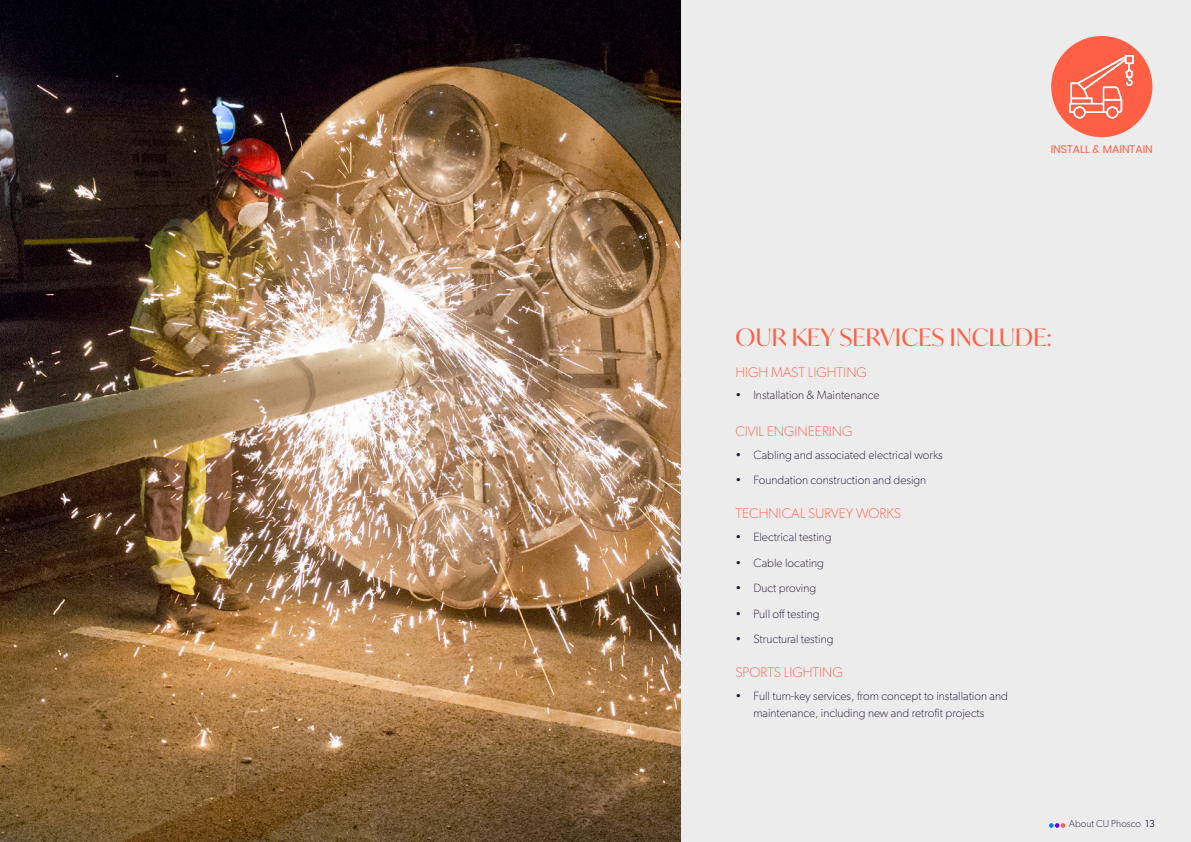
<style>
.page{position:relative;width:1191px;height:842px;background:#fff}
.page>*{position:absolute;margin:0;border:0;box-sizing:border-box;transform-origin:0 0}
.t1{font:24px "Ivy Mode";letter-spacing:.01em;color:#ff6045}
.t2{font:100 14px "Gibson";color:#ff6045}
.t3{font:100 12px/17px "Gibson";color:#23163a;text-align:center}
.t4{font:11px "Poppins";color:#ff6045}
.t5{font:100 10px "Gibson";color:#23163a}
.s1{font-weight:400}
</style>
<div class="page">
<div style="left:681px;top:0;width:510px;height:842px;background:#ececec"></div>
<svg style="left:1049px;top:823px;width:16px;height:5px"></svg>
<img style="left:0;top:0;width:680px;height:842px">
<div style="left:1051px;top:36px;width:101px;height:101px;background:#ff6045;border-radius:50%"></div>
<img style="left:1069px;top:54px;width:65px;height:65px">
<p class="t4" style="left:1050px;top:143px;width:104px">INSTALL &amp; MAINTAIN</p>
<h1 class="t1" style="left:735px;top:321px;width:318px">OUR KEY SERVICES INCLUDE:</h1>
<p class="t2" style="left:735px;top:363px;width:133px">HIGH MAST LIGHTING</p>
<p class="t3" style="left:735px;top:387px;width:146px">• Installation &amp; Maintenance</p>
<p class="t2" style="left:735px;top:423px;width:119px">CIVIL ENGINEERING</p>
<p class="t3" style="left:735px;top:446px;width:209px">• Cabling and associated electrical works</p>
<p class="t3" style="left:735px;top:472px;width:192px">• Foundation construction and design</p>
<p class="t2" style="left:735px;top:505px;width:167px">TECHNICAL SURVEY WORKS</p>
<p class="t3" style="left:735px;top:528px;width:98px">• Electrical testing</p>
<p class="t3" style="left:735px;top:554px;width:90px">• Cable locating</p>
<p class="t3" style="left:735px;top:579px;width:82px">• Duct proving</p>
<p class="t3" style="left:735px;top:605px;width:86px">• Pull off testing</p>
<p class="t3" style="left:735px;top:630px;width:100px">• Structural testing</p>
<p class="t2" style="left:735px;top:664px;width:109px">SPORTS LIGHTING</p>
<p class="t3" style="left:735px;top:687px;width:274px">• Full turn-key services, from concept to installation and maintenance, including new and retrofit projects</p>
<p class="t5" style="left:1068px;top:818px;width:88px">About CU Phosco <span class="s1">13</span></p>
</div>
